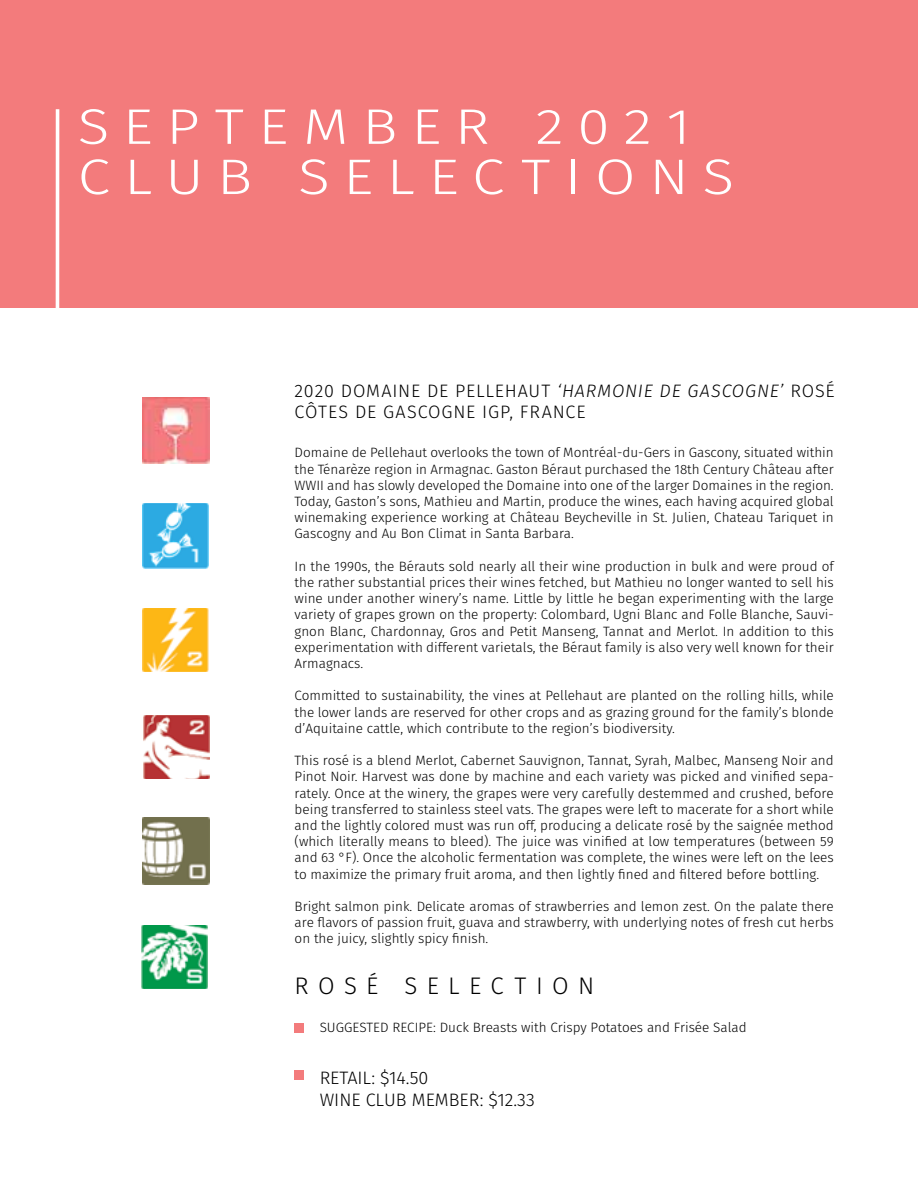
<style>
.page{position:relative;width:918px;height:1188px;background:#fff}
.page>*{position:absolute;margin:0;border:0;box-sizing:border-box;transform-origin:0 0}
.t1{font:300 49.95px/50.2px "Fira Sans";letter-spacing:.23em;color:#fff;scale:1.18 1}
.t2{font:300 24px "Fira Sans";letter-spacing:.39em;color:#000}
.t3{font:300 18px/21.6px "Fira Sans";letter-spacing:.04em;color:#000}
.t4{font:300 18px/21.6px "Fira Sans";color:#000}
.t5{font:300 13.5px/16.2px "Fira Sans";color:#000;text-align:justify}
.s1{font-style:italic}
</style>
<div class="page">
<div style="left:0;top:0;width:918px;height:308px;background:#f37b7c"></div>
<hr style="left:56px;top:109px;width:3px;height:219px;background:#fff">
<div style="left:295px;top:1023px;width:9px;height:9px;background:#f37b7c"></div>
<div style="left:295px;top:1070px;width:9px;height:9px;background:#f37b7c"></div>
<img style="left:143px;top:397px;width:66px;height:67px">
<img style="left:143px;top:818px;width:66px;height:66px">
<img style="left:143px;top:503px;width:65px;height:65px">
<img style="left:143px;top:608px;width:66px;height:64px">
<img style="left:144px;top:715px;width:66px;height:63px">
<img style="left:142px;top:925px;width:65px;height:64px">
<h1 class="t1" style="left:78px;top:101px;width:558px">SEPTEMBER 2021<br>CLUB SELECTIONS</h1>
<h3 class="t3" style="left:295px;top:380px;width:542px">2020 DOMAINE DE PELLEHAUT <span class="s1">‘HARMONIE DE GASCOGNE’</span> ROSÉ<br>CÔTES DE GASCOGNE IGP, FRANCE</h3>
<p class="t5" style="left:295px;top:445px;width:541px">Domaine de Pellehaut overlooks the town of Montréal-du-Gers in Gascony, situated within the Ténarèze region in Armagnac. Gaston Béraut purchased the 18th Century Château after WWII and has slowly developed the Domaine into one of the larger Domaines in the region.<br>Today, Gaston’s sons, Mathieu and Martin, produce the wines, each having acquired global winemaking experience working at Château Beycheville in St. Julien, Chateau Tariquet in Gascogny and Au Bon Climat in Santa Barbara.</p>
<p class="t5" style="left:295px;top:558px;width:542px">In the 1990s, the Bérauts sold nearly all their wine production in bulk and were proud of the rather substantial prices their wines fetched, but Mathieu no longer wanted to sell his wine under another winery’s name. Little by little he began experimenting with the large variety of grapes grown on the property: Colombard, Ugni Blanc and Folle Blanche, Sauvi&shy;gnon Blanc, Chardonnay, Gros and Petit Manseng, Tannat and Merlot. In addition to this experimentation with different varietals, the Béraut family is also very well known for their Armagnacs.</p>
<p class="t5" style="left:295px;top:688px;width:541px">Committed to sustainability, the vines at Pellehaut are planted on the rolling hills, while the lower lands are reserved for other crops and as grazing ground for the family’s blonde d’Aquitaine cattle, which contribute to the region’s biodiversity.</p>
<p class="t5" style="left:295px;top:752px;width:541px">This rosé is a blend Merlot, Cabernet Sauvignon, Tannat, Syrah, Malbec, Manseng Noir and Pinot Noir. Harvest was done by machine and each variety was picked and vinified sepa&shy;rately. Once at the winery, the grapes were very carefully destemmed and crushed, before being transferred to stainless steel vats. The grapes were left to macerate for a short while and the lightly colored must was run off, producing a delicate rosé by the saignée method (which literally means to bleed). The juice was vinified at low temperatures (between 59 and 63 °F). Once the alcoholic fermentation was complete, the wines were left on the lees to maximize the primary fruit aroma, and then lightly fined and filtered before bottling.</p>
<p class="t5" style="left:295px;top:898px;width:541px">Bright salmon pink. Delicate aromas of strawberries and lemon zest. On the palate there are flavors of passion fruit, guava and strawberry, with underlying notes of fresh cut herbs on the juicy, slightly spicy finish.</p>
<h2 class="t2" style="left:295px;top:969px;width:301px">ROSÉ SELECTION</h2>
<p class="t5" style="left:320px;top:1020px;width:429px">SUGGESTED RECIPE: Duck Breasts with Crispy Potatoes and Frisée Salad</p>
<h3 class="t4" style="left:320px;top:1067px;width:217px">RETAIL: $14.50<br>WINE CLUB MEMBER: $12.33</h3>
</div>
